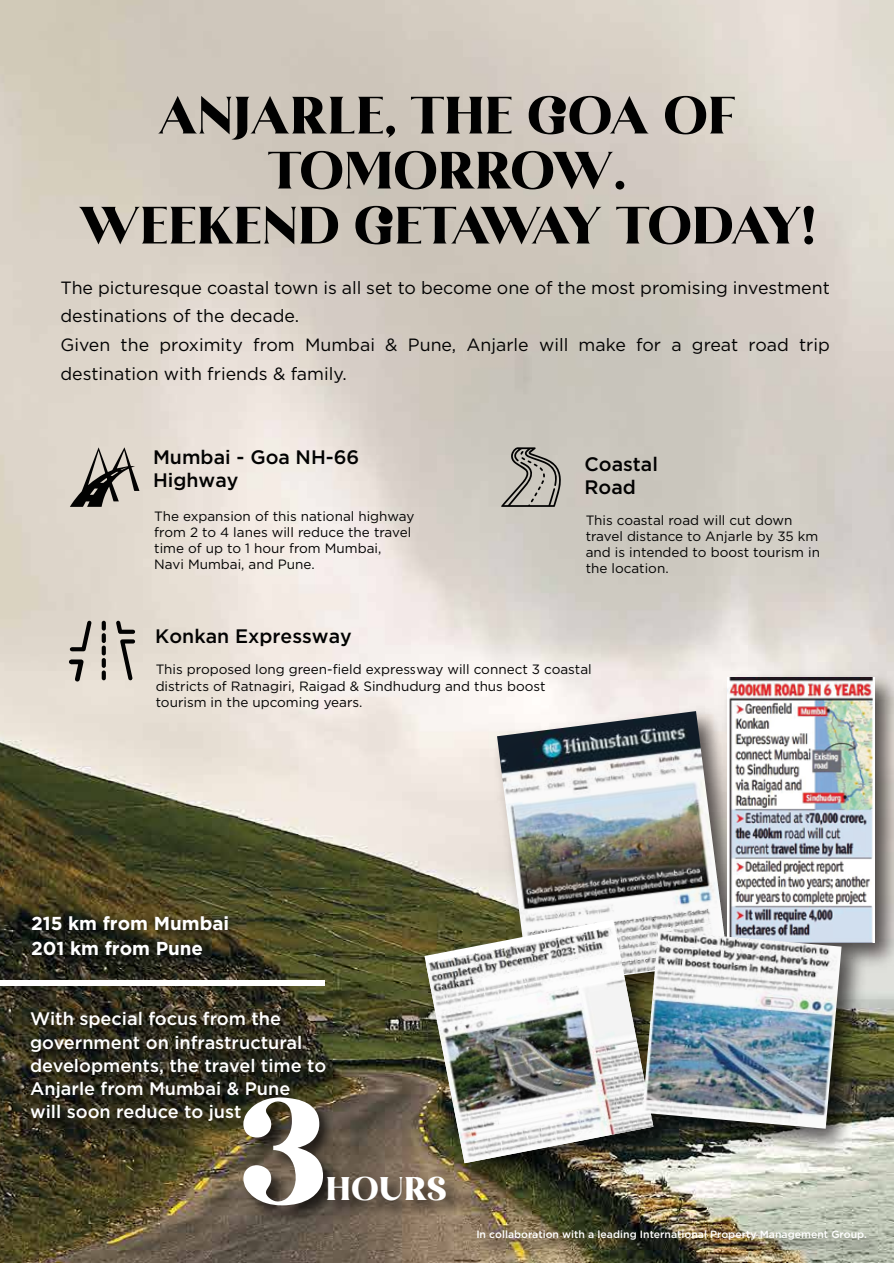
<style>
.page{position:relative;width:894px;height:1263px;background:#fff}
.page>*{position:absolute;margin:0;border:0;box-sizing:border-box;transform-origin:0 0}
.t1{font:154.5px "The Brandeand Lotaline";color:#fff}
.t2{font:55.05px/55.1px "The Brandeand Lotaline";color:#010101;text-align:center}
.t3{font:34.2px "The Brandeand Lotaline";color:#fff}
.t4{font:500 19.5px/23.4px "Gotham";color:#020202}
.t5{font:700 18.75px/24.8px "Gotham";color:#fff}
.t6{font:500 18.15px/23.2px "Gotham";color:#fff}
.t7{font:17.7px/28.7px "Gotham";color:#020202}
.t8{font:13.5px/16.2px "Gotham";color:#020202}
.t9{font:500 10.5px "Gotham";color:#fff}
</style>
<div class="page">
<img style="left:1px;top:0;width:892px;height:1263px">
<svg style="left:70px;top:447px;width:69px;height:60px;background:#9d9790"></svg>
<svg style="left:501px;top:447px;width:60px;height:60px;background:#a4a099"></svg>
<svg style="left:70px;top:621px;width:22px;height:30px"></svg>
<svg style="left:116px;top:621px;width:19px;height:59px"></svg>
<svg style="left:102px;top:621px;width:4px;height:59px"></svg>
<svg style="left:69px;top:659px;width:14px;height:23px"></svg>
<img style="left:412px;top:665px;width:481px;height:531px">
<img style="left:497px;top:711px;width:230px;height:220px">
<img style="left:727px;top:677px;width:147px;height:265px">
<svg style="left:424px;top:919px;width:229px;height:85px"></svg>
<img style="left:426px;top:926px;width:227px;height:237px">
<img style="left:642px;top:931px;width:199px;height:198px">
<img style="left:24px;top:1004px;width:444px;height:259px">
<div style="left:0;top:981px;width:324px;height:5px;background:#fff"></div>
<img style="left:20px;top:904px;width:231px;height:73px">
<img style="left:470px;top:1223px;width:418px;height:39px">
<h2 class="t2" style="left:78px;top:87px;width:738px">ANJARLE, THE GOA OF<br>TOMORROW.<br>WEEKEND GETAWAY TODAY!</h2>
<h3 class="t7" style="left:60px;top:273px;width:770px">The picturesque coastal town is all set to become one of the most promising investment destinations of the decade.<br>Given the proximity from Mumbai &amp; Pune, Anjarle will make for a great road trip destination with friends &amp; family.</h3>
<h3 class="t4" style="left:153px;top:445px;width:208px">Mumbai - Goa NH-66<br>Highway</h3>
<p class="t8" style="left:154px;top:507px;width:261px">The expansion of this national highway from 2 to 4 lanes will reduce the travel time of up to 1 hour from Mumbai,<br>Navi Mumbai, and Pune.</p>
<h3 class="t4" style="left:584px;top:452px;width:75px">Coastal<br>Road</h3>
<p class="t8" style="left:585px;top:511px;width:236px">This coastal road will cut down travel distance to Anjarle by 35 km and is intended to boost tourism in the location.</p>
<h3 class="t4" style="left:155px;top:624px;width:198px">Konkan Expressway</h3>
<p class="t8" style="left:156px;top:661px;width:437px">This proposed long green-field expressway will connect 3 coastal districts of Ratnagiri, Raigad &amp; Sindhudurg and thus boost tourism in the upcoming years.</p>
<h3 class="t5" style="left:31px;top:911px;width:199px">215 km from Mumbai<br>201 km from Pune</h3>
<h3 class="t6" style="left:30px;top:1007px;width:297px">With special focus from the government on infrastructural developments, the travel time to<br>Anjarle from Mumbai &amp; Pune<br>will soon reduce to just</h3>
<h1 class="t1" style="left:238px;top:1043px;width:91px">3</h1>
<h3 class="t3" style="left:326px;top:1164px;width:122px">HOURS</h3>
<p class="t9" style="left:476px;top:1228px;width:392px">In collaboration with a leading International Property Management Group.</p>
</div>
